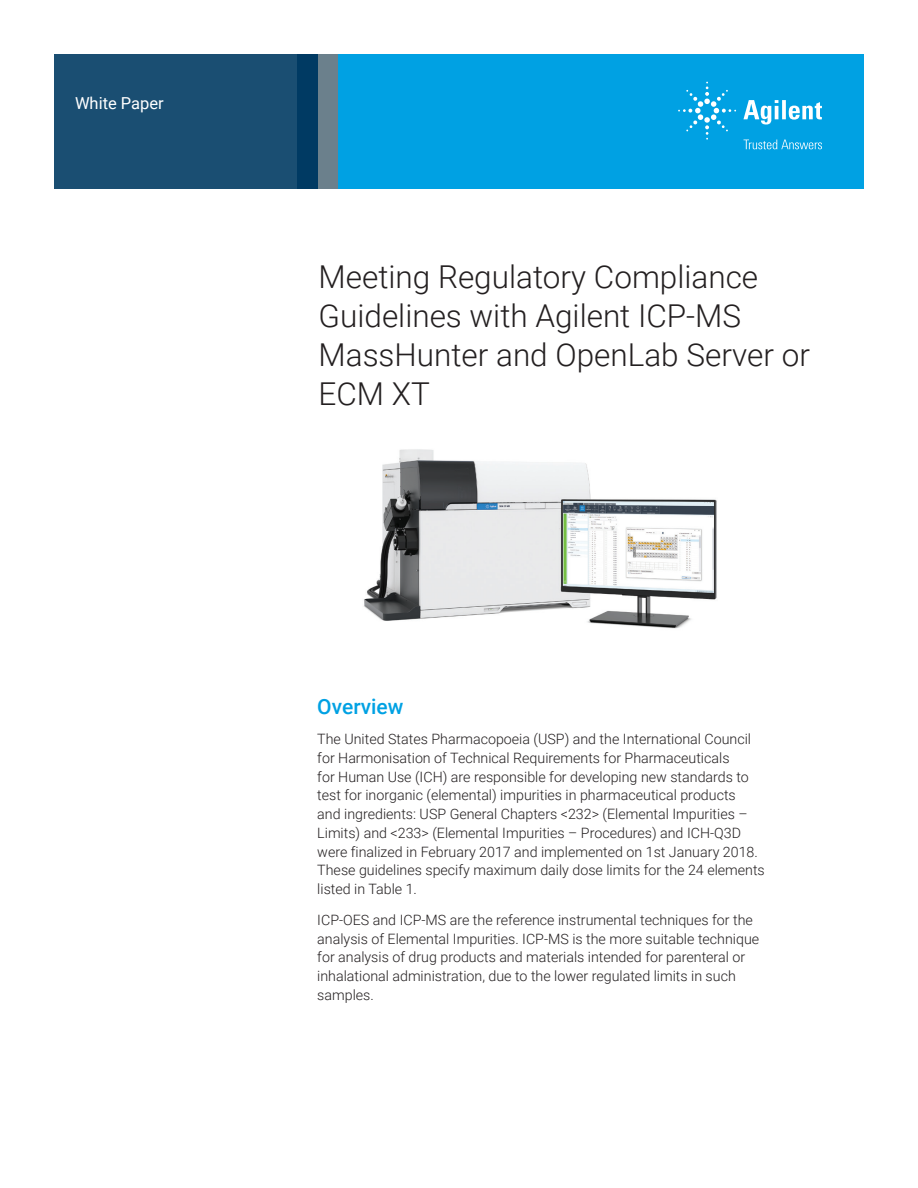
<style>
.page{position:relative;width:918px;height:1188px;background:#fff}
.page>*{position:absolute;margin:0;border:0;box-sizing:border-box;transform-origin:0 0}
.DATA_headline{font:300 31.5px/39px "Roboto";color:#231f20}
.DATA_subhead_large_b{font:500 21px "Roboto";color:#00a1e3}
.DATA_header{font:16.5px "Roboto";color:#fff}
.DATA_opener_text{font:300 14.25px/18.8px "Roboto";color:#231f20}
</style>
<div class="page">
<div style="left:297px;top:54px;width:567px;height:135px;background:#00a1e3"></div>
<div style="left:54px;top:54px;width:243px;height:135px;background:#1a4e72"></div>
<div style="left:317px;top:54px;width:21px;height:135px;background:#6b808c"></div>
<div style="left:297px;top:54px;width:20px;height:135px;background:#003a63"></div>
<img style="left:364px;top:449px;width:353px;height:180px">
<svg style="left:743px;top:100px;width:79px;height:25px"></svg>
<svg style="left:678px;top:82px;width:58px;height:58px"></svg>
<svg style="left:744px;top:140px;width:78px;height:9px"></svg>
<p class="DATA_header" style="left:75px;top:91px;width:90px">White Paper</p>
<p class="DATA_headline" style="left:319px;top:256px;width:493px">Meeting Regulatory Compliance<br>Guidelines with Agilent ICP-MS<br>MassHunter and OpenLab Server or<br>ECM XT</p>
<p class="DATA_subhead_large_b" style="left:317px;top:691px;width:88px">Overview</p>
<p class="DATA_opener_text" style="left:317px;top:729px;width:449px">The United States Pharmacopoeia (USP) and the International Council for Harmonisation of Technical Requirements for Pharmaceuticals<br>for Human Use (ICH) are responsible for developing new standards to test for inorganic (elemental) impurities in pharmaceutical products<br>and ingredients: USP General Chapters &lt;232&gt; (Elemental Impurities – Limits) and &lt;233&gt; (Elemental Impurities – Procedures) and ICH-Q3D were finalized in February 2017 and implemented on 1st January 2018.<br>These guidelines specify maximum daily dose limits for the 24 elements listed in Table 1.</p>
<p class="DATA_opener_text" style="left:317px;top:910px;width:443px">ICP-OES and ICP-MS are the reference instrumental techniques for the analysis of Elemental Impurities. ICP-MS is the more suitable technique for analysis of drug products and materials intended for parenteral or inhalational administration, due to the lower regulated limits in such samples.</p>
</div>
